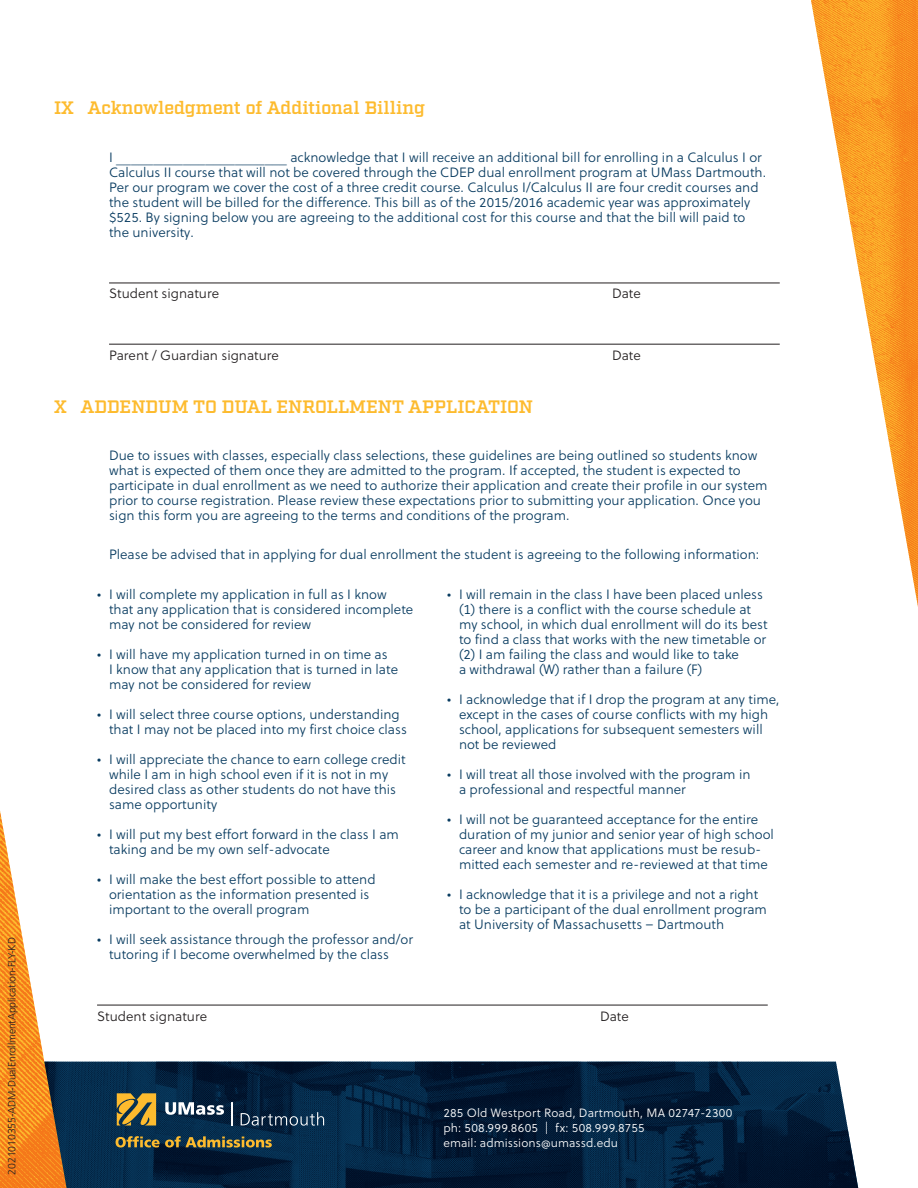
<style>
.page{position:relative;width:918px;height:1188px;background:#fff}
.page>*{position:absolute;margin:0;border:0;box-sizing:border-box;transform-origin:0 0}
.t1{font:600 18px "Factoria";letter-spacing:-.01em;color:#fdbb2e}
.headers{font:13.5px/15px "Soleil Lt";color:#083b60}
.t2{font:13.5px "Soleil Lt";color:#231f20}
.Meta_non-feature_rag{font:12px "Soleil Lt";letter-spacing:.01em;color:#fff}
.t3{font:300 10.5px "Frutiger LT Std";letter-spacing:-.01em;color:#231f20}
</style>
<div class="page">
<img style="left:67px;top:1062px;width:791px;height:126px">
<img style="left:0;top:811px;width:67px;height:377px">
<svg style="left:117px;top:1093px;width:39px;height:33px"></svg>
<svg style="left:165px;top:1102px;width:59px;height:13px"></svg>
<svg style="left:241px;top:1112px;width:83px;height:14px"></svg>
<hr style="left:231px;top:1102px;width:2px;height:24px;background:#fff">
<svg style="left:116px;top:1136px;width:156px;height:12px;background:#676541"></svg>
<hr style="left:109px;top:283px;width:671px;height:1px;background:#231f20">
<hr style="left:109px;top:344px;width:671px;height:1px;background:#231f20">
<hr style="left:97px;top:1005px;width:671px;height:1px;background:#231f20">
<img style="left:811px;top:0;width:107px;height:607px">
<p class="t3" style="left:6px;top:1174px;width:239px;rotate:-90deg">2021010355-ADM-DualEnrollmentApplication-FLY-KD</p>
<p class="t1" style="left:54px;top:98px;width:373px">IX Acknowledgment of Additional Billing</p>
<p class="headers" style="left:109px;top:150px;width:659px">I _______________________ acknowledge that I will receive an additional bill for enrolling in a Calculus I or Calculus II course that will not be covered through the CDEP dual enrollment program at UMass Dartmouth.<br>Per our program we cover the cost of a three credit course. Calculus I/Calculus II are four credit courses and the student will be billed for the difference. This bill as of the 2015/2016 academic year was approximately $525. By signing below you are agreeing to the additional cost for this course and that the bill will paid to the university.</p>
<p class="t2" style="left:109px;top:284px;width:112px">Student signature</p>
<p class="t2" style="left:612px;top:284px;width:30px">Date</p>
<p class="t2" style="left:109px;top:346px;width:171px">Parent / Guardian signature</p>
<p class="t2" style="left:612px;top:346px;width:30px">Date</p>
<p class="t1" style="left:54px;top:396px;width:481px">X ADDENDUM TO DUAL ENROLLMENT APPLICATION</p>
<p class="headers" style="left:109px;top:448px;width:660px">Due to issues with classes, especially class selections, these guidelines are being outlined so students know what is expected of them once they are admitted to the program. If accepted, the student is expected to participate in dual enrollment as we need to authorize their application and create their profile in our system prior to course registration. Please review these expectations prior to submitting your application. Once you sign this form you are agreeing to the terms and conditions of the program.</p>
<p class="headers" style="left:109px;top:547px;width:652px">Please be advised that in applying for dual enrollment the student is agreeing to the following information:</p>
<p class="headers" style="left:97px;top:586px;width:6px">•</p>
<p class="headers" style="left:97px;top:646px;width:6px">•</p>
<p class="headers" style="left:97px;top:706px;width:6px">•</p>
<p class="headers" style="left:97px;top:751px;width:6px">•</p>
<p class="headers" style="left:97px;top:826px;width:6px">•</p>
<p class="headers" style="left:97px;top:871px;width:6px">•</p>
<p class="headers" style="left:97px;top:931px;width:6px">•</p>
<p class="headers" style="left:109px;top:586px;width:306px">I will complete my application in full as I know that any application that is considered incomplete may not be considered for review</p>
<p class="headers" style="left:109px;top:646px;width:291px">I will have my application turned in on time as<br>I know that any application that is turned in late may not be considered for review</p>
<p class="headers" style="left:109px;top:706px;width:299px">I will select three course options, understanding that I may not be placed into my first choice class</p>
<p class="headers" style="left:109px;top:751px;width:298px">I will appreciate the chance to earn college credit while I am in high school even if it is not in my desired class as other students do not have this same opportunity</p>
<p class="headers" style="left:109px;top:826px;width:291px">I will put my best effort forward in the class I am taking and be my own self-advocate</p>
<p class="headers" style="left:109px;top:871px;width:268px">I will make the best effort possible to attend orientation as the information presented is important to the overall program</p>
<p class="headers" style="left:109px;top:931px;width:305px">I will seek assistance through the professor and/or tutoring if I become overwhelmed by the class</p>
<p class="headers" style="left:447px;top:586px;width:6px">•</p>
<p class="headers" style="left:447px;top:691px;width:6px">•</p>
<p class="headers" style="left:447px;top:766px;width:6px">•</p>
<p class="headers" style="left:447px;top:811px;width:6px">•</p>
<p class="headers" style="left:447px;top:886px;width:6px">•</p>
<p class="headers" style="left:459px;top:586px;width:310px">I will remain in the class I have been placed unless (1) there is a conflict with the course schedule at my school, in which dual enrollment will do its best to find a class that works with the new timetable or (2) I am failing the class and would like to take<br>a withdrawal (W) rather than a failure (F)</p>
<p class="headers" style="left:459px;top:691px;width:322px">I acknowledge that if I drop the program at any time, except in the cases of course conflicts with my high school, applications for subsequent semesters will not be reviewed</p>
<p class="headers" style="left:459px;top:766px;width:293px">I will treat all those involved with the program in a professional and respectful manner</p>
<p class="headers" style="left:459px;top:811px;width:316px">I will not be guaranteed acceptance for the entire duration of my junior and senior year of high school career and know that applications must be resub&shy;mitted each semester and re-reviewed at that time</p>
<p class="headers" style="left:459px;top:886px;width:309px">I acknowledge that it is a privilege and not a right to be a participant of the dual enrollment program at University of Massachusetts – Dartmouth</p>
<p class="t2" style="left:97px;top:1006px;width:112px">Student signature</p>
<p class="t2" style="left:600px;top:1006px;width:30px">Date</p>
<p class="Meta_non-feature_rag" style="left:444px;top:1104px;width:290px">285 Old Westport Road, Dartmouth, MA 02747-2300</p>
<p class="Meta_non-feature_rag" style="left:444px;top:1119px;width:203px">ph: 508.999.8605 | fx: 508.999.8755</p>
<p class="Meta_non-feature_rag" style="left:444px;top:1134px;width:176px">email: admissions@umassd.edu</p>
</div>
